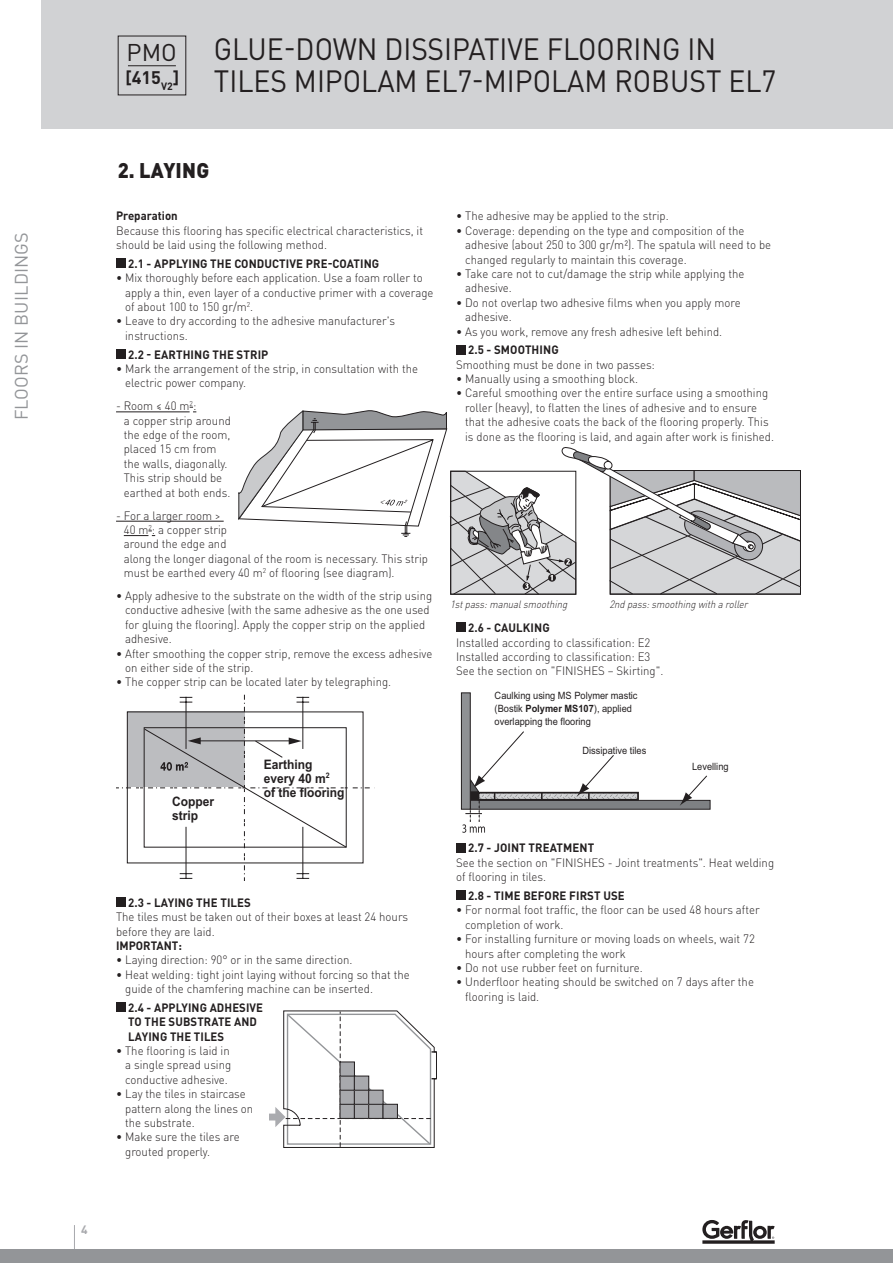
<style>
.page{position:relative;width:893px;height:1263px;background:#fff}
.page>*{position:absolute;margin:0;border:0;box-sizing:border-box;transform-origin:0 0}
.t1{font:30.45px/32.2px "DIN Pro";color:#231f20;scale:.93 1}
.t2{font:24px "DIN Pro";color:#231f20}
.t3{font:900 21px "DIN Pro";letter-spacing:.01em;color:#231f20;scale:.95 1}
.t4{font:18px "DIN Pro";letter-spacing:.01em;color:#939598}
.t5{font:700 18px "DIN Pro";color:#231f20}
.t6{font:700 13.05px/14.1px "Arial";color:#231f20;scale:.92 1}
.t7{font:300 12px/14.4px "DIN Pro";color:#231f20;scale:.95 1}
.t8{font:700 12px/14.4px "DIN Pro";letter-spacing:.01em;color:#231f20;scale:.95 1}
.t9{font:700 12px "DIN Pro";color:#a8a9ad}
.t10{font:11.85px "Myriad Pro";color:#231f20;scale:.9 1}
.t11{font:italic 300 10.5px "DIN Pro";color:#231f20;scale:.9 1}
.t12{font:10.05px/13.2px "Arial";color:#231f20;scale:.92 1}
.t13{font:700 7.2px "Arial";color:#231f20;scale:.92 1}
.t14{font:italic 7.2px "Myriad";color:#231f20}
.s1{font-size:17.25px}
.s2{font-weight:700}
</style>
<div class="page">
<hr style="left:116px;top:412px;width:74px;height:1px;background:#231f20">
<hr style="left:116px;top:521px;width:108px;height:1px;background:#231f20">
<svg style="left:124px;top:531px;width:31px;height:5px"></svg>
<div style="left:116px;top:258px;width:10px;height:10px;background:#231f20"></div>
<div style="left:116px;top:349px;width:10px;height:9px;background:#231f20"></div>
<div style="left:116px;top:897px;width:10px;height:10px;background:#231f20"></div>
<div style="left:116px;top:1002px;width:10px;height:10px;background:#231f20"></div>
<div style="left:456px;top:345px;width:10px;height:9px;background:#231f20"></div>
<div style="left:456px;top:623px;width:10px;height:9px;background:#231f20"></div>
<div style="left:456px;top:843px;width:10px;height:9px;background:#231f20"></div>
<div style="left:456px;top:890px;width:10px;height:10px;background:#231f20"></div>
<svg style="left:116px;top:695px;width:259px;height:186px"></svg>
<svg style="left:269px;top:1010px;width:168px;height:138px"></svg>
<div style="left:340px;top:1104px;width:14px;height:14px;background:#a8a9ad"></div>
<div style="left:340px;top:1104px;width:15px;height:15px;border:1px solid #231f20"></div>
<div style="left:340px;top:1090px;width:14px;height:14px;background:#a8a9ad"></div>
<div style="left:340px;top:1090px;width:15px;height:15px;border:1px solid #231f20"></div>
<div style="left:340px;top:1076px;width:14px;height:14px;background:#a8a9ad"></div>
<div style="left:340px;top:1075px;width:15px;height:16px;border:1px solid #231f20"></div>
<div style="left:340px;top:1062px;width:14px;height:14px;background:#a8a9ad"></div>
<div style="left:340px;top:1061px;width:15px;height:15px;border:1px solid #231f20"></div>
<div style="left:354px;top:1104px;width:15px;height:14px;background:#a8a9ad"></div>
<div style="left:354px;top:1104px;width:15px;height:15px;border:1px solid #231f20"></div>
<div style="left:354px;top:1090px;width:15px;height:14px;background:#a8a9ad"></div>
<div style="left:354px;top:1090px;width:15px;height:15px;border:1px solid #231f20"></div>
<div style="left:354px;top:1076px;width:15px;height:14px;background:#a8a9ad"></div>
<div style="left:354px;top:1075px;width:15px;height:16px;border:1px solid #231f20"></div>
<div style="left:369px;top:1104px;width:14px;height:14px;background:#a8a9ad"></div>
<div style="left:368px;top:1104px;width:16px;height:15px;border:1px solid #231f20"></div>
<div style="left:369px;top:1090px;width:14px;height:14px;background:#a8a9ad"></div>
<div style="left:368px;top:1090px;width:16px;height:15px;border:1px solid #231f20"></div>
<div style="left:383px;top:1104px;width:14px;height:14px;background:#a8a9ad"></div>
<div style="left:383px;top:1104px;width:15px;height:15px;border:1px solid #231f20"></div>
<div style="left:470px;top:800px;width:240px;height:10px;background:#7e8083;border:1px solid #231f20"></div>
<svg style="left:525px;top:792px;width:114px;height:9px"></svg>
<svg style="left:680px;top:775px;width:28px;height:31px"></svg>
<div style="left:461px;top:692px;width:10px;height:118px;background:#8f9194;border:1px solid #231f20"></div>
<svg style="left:577px;top:755px;width:38px;height:44px"></svg>
<svg style="left:541px;top:792px;width:2px;height:7px"></svg>
<svg style="left:462px;top:730px;width:63px;height:103px"></svg>
<svg style="left:238px;top:410px;width:563px;height:185px"></svg>
<hr style="left:74px;top:1225px;width:1px;height:38px;background:#a8a9ad">
<div style="left:42px;top:0;width:851px;height:129px;background:#d1d2d4"></div>
<svg style="left:702px;top:1220px;width:73px;height:24px"></svg>
<hr style="left:128px;top:65px;width:48px;height:1px;background:#231f20">
<div style="left:0;top:1250px;width:893px;height:13px;background:#939598"></div>
<h3 class="t4" style="left:9px;top:420px;width:190px;rotate:-90deg">FLOORS IN BUILDINGS</h3>
<p class="t9" style="left:81px;top:1222px;width:8px">4</p>
<h2 class="t2" style="left:127px;top:36px;width:52px">PMO</h2>
<h3 class="t5" style="left:125px;top:65px;width:55px"><span class="s1">[</span>415<sub>V2</sub><span class="s1">]</span></h3>
<p class="t13" style="left:434px;top:34px;width:44px">copper strip</p>
<p class="t13" style="left:434px;top:56px;width:25px">Laying</p>
<h1 class="t1" style="left:214px;top:32px;width:606px">GLUE-DOWN DISSIPATIVE FLOORING IN<br>TILES MIPOLAM EL7-MIPOLAM ROBUST EL7</h1>
<h3 class="t3" style="left:118px;top:156px;width:98px">2. LAYING</h3>
<p class="t8" style="left:116px;top:208px;width:66px">Preparation</p>
<p class="t7" style="left:116px;top:223px;width:325px">Because this flooring has specific electrical characteristics, it should be laid using the following method.</p>
<p class="t8" style="left:128px;top:256px;width:266px">2.1 - APPLYING THE CONDUCTIVE PRE-COATING</p>
<p class="t7" style="left:125px;top:270px;width:326px;text-indent:-9px">• Mix thoroughly before each application. Use a foam roller to apply a thin, even layer of a conductive primer with a coverage of about 100 to 150 gr/m<sup>2</sup>.</p>
<p class="t7" style="left:125px;top:313px;width:286px;text-indent:-9px">• Leave to dry according to the adhesive manufacturer's instructions.</p>
<p class="t8" style="left:128px;top:346px;width:149px">2.2 - EARTHING THE STRIP</p>
<p class="t7" style="left:125px;top:361px;width:310px;text-indent:-9px">• Mark the arrangement of the strip, in consultation with the electric power company.</p>
<p class="t7" style="left:124px;top:398px;width:114px;text-indent:-8px">- Room ≤ 40 m<sup>2</sup>:<br>a copper strip around the edge of the room, placed 15 cm from the walls, diagonally.<br>This strip should be earthed at both ends.</p>
<p class="t7" style="left:124px;top:507px;width:322px;text-indent:-8px">- For a larger room &gt;<br>40 m<sup>2</sup>: a copper strip<br>around the edge and<br>along the longer diagonal of the room is necessary. This strip must be earthed every 40 m<sup>2</sup> of flooring (see diagram).</p>
<p class="t7" style="left:125px;top:588px;width:325px;text-indent:-9px">• Apply adhesive to the substrate on the width of the strip using conductive adhesive (with the same adhesive as the one used for gluing the flooring). Apply the copper strip on the applied adhesive.</p>
<p class="t7" style="left:125px;top:646px;width:325px;text-indent:-9px">• After smoothing the copper strip, remove the excess adhesive on either side of the strip.</p>
<p class="t7" style="left:116px;top:674px;width:291px">• The copper strip can be located later by telegraphing.</p>
<p class="t14" style="left:379px;top:498px;width:10px">&lt;</p>
<p class="t6" style="left:172px;top:795px;width:47px">Copper strip</p>
<p class="t6" style="left:264px;top:757px;width:89px">Earthing every 40 m<sup>2<br></sup>of the flooring</p>
<p class="t8" style="left:128px;top:895px;width:131px">2.3 - LAYING THE TILES</p>
<p class="t7" style="left:116px;top:909px;width:309px">The tiles must be taken out of their boxes at least 24 hours before they are laid.</p>
<p class="t8" style="left:116px;top:938px;width:71px">IMPORTANT:</p>
<p class="t7" style="left:116px;top:952px;width:250px">• Laying direction: 90° or in the same direction.</p>
<p class="t7" style="left:125px;top:967px;width:301px;text-indent:-9px">• Heat welding: tight joint laying without forcing so that the guide of the chamfering machine can be inserted.</p>
<p class="t8" style="left:128px;top:1000px;width:143px">2.4 - APPLYING ADHESIVE<br>TO THE SUBSTRATE AND<br>LAYING THE TILES</p>
<p class="t7" style="left:125px;top:1043px;width:113px;text-indent:-9px">• The flooring is laid in a single spread using conductive adhesive.</p>
<p class="t7" style="left:125px;top:1086px;width:136px;text-indent:-9px">• Lay the tiles in staircase pattern along the lines on the substrate.</p>
<p class="t7" style="left:125px;top:1129px;width:122px;text-indent:-9px">• Make sure the tiles are grouted properly.</p>
<p class="t7" style="left:456px;top:208px;width:225px">• The adhesive may be applied to the strip.</p>
<p class="t7" style="left:465px;top:223px;width:323px;text-indent:-9px">• Coverage: depending on the type and composition of the adhesive (about 250 to 300 gr/m²). The spatula will need to be changed regularly to maintain this coverage.</p>
<p class="t7" style="left:465px;top:266px;width:296px;text-indent:-9px">• Take care not to cut/damage the strip while applying the adhesive.</p>
<p class="t7" style="left:465px;top:295px;width:292px;text-indent:-9px">• Do not overlap two adhesive films when you apply more adhesive.</p>
<p class="t7" style="left:456px;top:324px;width:282px">• As you work, remove any fresh adhesive left behind.</p>
<p class="t8" style="left:468px;top:342px;width:97px">2.5 - SMOOTHING</p>
<p class="t7" style="left:456px;top:357px;width:211px">Smoothing must be done in two passes:</p>
<p class="t7" style="left:456px;top:371px;width:193px">• Manually using a smoothing block.</p>
<p class="t7" style="left:465px;top:385px;width:327px;text-indent:-9px">• Careful smoothing over the entire surface using a smoothing roller (heavy), to flatten the lines of adhesive and to ensure that the adhesive coats the back of the flooring properly. This is done as the flooring is laid, and again after work is finished.</p>
<p class="t10" style="left:487px;top:594px;width:78px">Polymer MS107</p>
<p class="t11" style="left:450px;top:597px;width:135px">1stpass:manualsmoothing</p>
<p class="t11" style="left:609px;top:597px;width:158px">2ndpass:smoothingwitharoller</p>
<p class="t8" style="left:468px;top:620px;width:87px">2.6 - CAULKING</p>
<p class="t7" style="left:456px;top:634px;width:220px">Installed according to classification: E2<br>Installed according to classification: E3<br>See the section on "FINISHES – Skirting".</p>
<p class="t12" style="left:495px;top:689px;width:157px">Caulking using MS Polymer mastic (Bostik <span class="s2">Polymer MS107</span>), applied overlapping the flooring</p>
<p class="t12" style="left:583px;top:744px;width:71px">Dissipative tiles</p>
<p class="t12" style="left:692px;top:760px;width:41px">Levelling</p>
<p class="t8" style="left:468px;top:840px;width:134px">2.7 - JOINT TREATMENT</p>
<p class="t7" style="left:456px;top:855px;width:336px">See the section on "FINISHES - Joint treatments". Heat welding of flooring in tiles.</p>
<p class="t8" style="left:468px;top:888px;width:166px">2.8 - TIME BEFORE FIRST USE</p>
<p class="t7" style="left:465px;top:902px;width:311px;text-indent:-9px">• For normal foot traffic, the floor can be used 48 hours after completion of work.</p>
<p class="t7" style="left:465px;top:931px;width:306px;text-indent:-9px">• For installing furniture or moving loads on wheels, wait 72 hours after completing the work</p>
<p class="t7" style="left:456px;top:960px;width:198px">• Do not use rubber feet on furniture.</p>
<p class="t7" style="left:465px;top:974px;width:305px;text-indent:-9px">• Underfloor heating should be switched on 7 days after the flooring is laid.</p>
</div>
